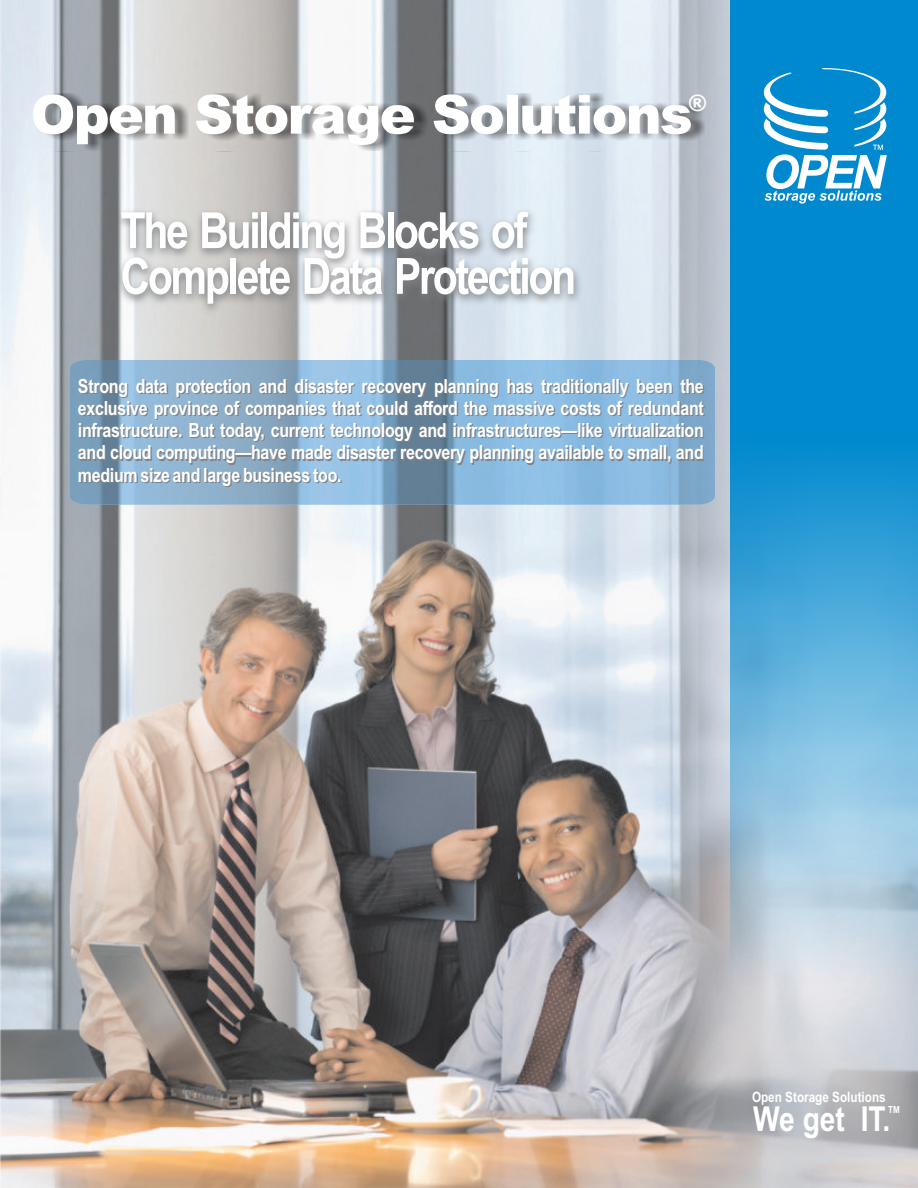
<style>
.page{position:relative;width:918px;height:1188px;background:#fff}
.page>*{position:absolute;margin:0;border:0;box-sizing:border-box;transform-origin:0 0}
.t1{font:900 53.85px "Arial";letter-spacing:-.035em;color:#fff}
.t2{font:700 49.95px/45.8px "Arial Narrow";letter-spacing:-.045em;color:#fff}
.t3{font:700 34.35px "Arial Narrow";color:#fff}
.t4{font:900 22.95px "Arial";color:#fff}
.t5{font:700 19.5px/22.4px "Arial Narrow";letter-spacing:-.015em;color:#fff;text-align:justify}
.t6{font:700 14.25px "Arial Narrow";color:#fff}
.t7{font:700 9.75px "Arial Narrow";color:#fff}
</style>
<div class="page">
<img style="left:0;top:0;width:918px;height:1188px">
<div style="left:37px;top:93px;width:668px;height:58px;background:#231f20;opacity:.49"></div>
<img style="left:70px;top:360px;width:645px;height:145px">
<img style="left:114px;top:207px;width:470px;height:109px">
<svg style="left:730px;top:0;width:188px;height:1186px;background:#5cabd4"></svg>
<svg style="left:764px;top:68px;width:123px;height:136px"></svg>
<p class="t4" style="left:689px;top:94px;width:20px">®</p>
<h1 class="t1" style="left:31px;top:95px;width:664px">Open Storage Solutions</h1>
<h2 class="t2" style="left:121px;top:212px;width:457px">The Building Blocks of<br>Complete Data Protection</h2>
<p class="t5" style="left:78px;top:376px;width:627px">Strong data protection and disaster recovery planning has traditionally been the exclusive province of companies that could afford the massive costs of redundant infrastructure. But today, current technology and infrastructures—like virtualization and cloud computing—have made disaster recovery planning available to small, and medium size and large business too.</p>
<p class="t6" style="left:752px;top:1092px;width:135px">Open Storage Solutions</p>
<h3 class="t3" style="left:753px;top:1106px;width:139px">We get IT.</h3>
<p class="t7" style="left:888px;top:1106px;width:13px">TM</p>
</div>
